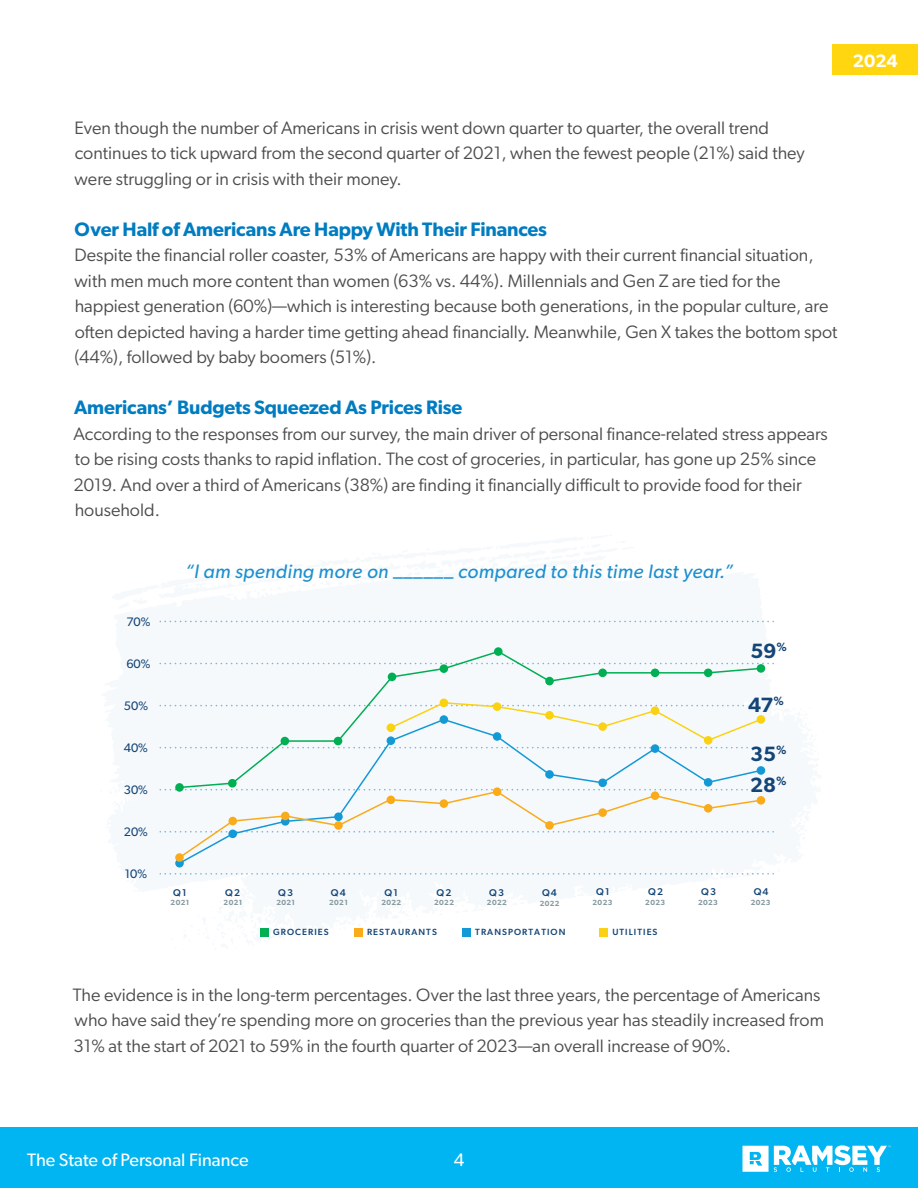
<style>
.page{position:relative;width:918px;height:1188px;background:#fff}
.page>*{position:absolute;margin:0;border:0;box-sizing:border-box;transform-origin:0 0}
.t1{font:600 20.7px/31px "Gibson";color:#144577}
.t2{font:600 19.5px "Gibson";letter-spacing:-.01em;color:#007cc0}
.t3{font:italic 19.5px "Gibson";letter-spacing:.02em;color:#1e90cf}
.t4{font:18px/25.5px "Gibson";color:#4d4d4f}
.t5{font:18px "Gibson";color:#fff}
.t6{font:600 18px "Gibson";color:#fff}
.t7{font:12.3px "Gibson";color:#144577}
.t8{font:500 9.9px "Gibson";letter-spacing:.12em;color:#144577}
.t9{font:500 9px "Gibson";letter-spacing:.12em;color:#144577}
.t10{font:600 7.5px "Gibson";letter-spacing:.05em;color:#84989e}
</style>
<div class="page">
<div style="left:0;top:1127px;width:918px;height:61px;background:#00b5f1"></div>
<div style="left:833px;top:44px;width:85px;height:31px;background:#ffd60f"></div>
<svg style="left:742px;top:1145px;width:149px;height:26px"></svg>
<div style="left:260px;top:928px;width:9px;height:8px;background:#00ae53"></div>
<div style="left:354px;top:928px;width:9px;height:8px;background:#f9ab1a"></div>
<div style="left:463px;top:928px;width:8px;height:8px;background:#1399d6"></div>
<div style="left:599px;top:928px;width:8px;height:8px;background:#fbd212"></div>
<svg style="left:160px;top:873px;width:614px;height:2px"></svg>
<svg style="left:160px;top:621px;width:614px;height:1px"></svg>
<svg style="left:160px;top:663px;width:614px;height:1px"></svg>
<svg style="left:175px;top:859px;width:9px;height:9px"></svg>
<svg style="left:757px;top:766px;width:8px;height:9px"></svg>
<svg style="left:175px;top:853px;width:9px;height:9px"></svg>
<svg style="left:160px;top:789px;width:614px;height:71px"></svg>
<div style="left:175px;top:783px;width:9px;height:9px;background:#00ae53;border-radius:50%"></div>
<svg style="left:494px;top:647px;width:9px;height:9px"></svg>
<svg style="left:757px;top:664px;width:8px;height:9px"></svg>
<div style="left:178px;top:650px;width:585px;height:139px;background:#f5f9fc"></div>
<div style="left:440px;top:699px;width:8px;height:8px;background:#fbd212;border-radius:50%"></div>
<svg style="left:757px;top:715px;width:8px;height:9px"></svg>
<svg style="left:160px;top:701px;width:603px;height:47px"></svg>
<p class="t6" style="left:853px;top:50px;width:46px">2024</p>
<p class="t4" style="left:75px;top:114px;width:732px">Even though the number of Americans in crisis went down quarter to quarter, the overall trend continues to tick upward from the second quarter of 2021, when the fewest people (21%) said they were struggling or in crisis with their money.</p>
<p class="t2" style="left:75px;top:217px;width:474px">Over Half of Americans Are Happy With Their Finances</p>
<p class="t4" style="left:74px;top:242px;width:765px">Despite the financial roller coaster, 53% of Americans are happy with their current financial situation, with men much more content than women (63% vs. 44%). Millennials and Gen Z are tied for the happiest generation (60%)—which is interesting because both generations, in the popular culture, are often depicted having a harder time getting ahead financially. Meanwhile, Gen X takes the bottom spot (44%), followed by baby boomers (51%).</p>
<p class="t2" style="left:74px;top:396px;width:390px">Americans’ Budgets Squeezed As Prices Rise</p>
<p class="t4" style="left:74px;top:420px;width:756px">According to the responses from our survey, the main driver of personal finance-related stress appears to be rising costs thanks to rapid inflation. The cost of groceries, in particular, has gone up 25% since 2019. And over a third of Americans (38%) are finding it financially difficult to provide food for their household.</p>
<p class="t7" style="left:126px;top:615px;width:25px">70%</p>
<p class="t7" style="left:126px;top:657px;width:26px">60%</p>
<p class="t7" style="left:124px;top:698px;width:26px">50%</p>
<p class="t7" style="left:124px;top:740px;width:26px">40%</p>
<p class="t7" style="left:124px;top:782px;width:26px">30%</p>
<p class="t7" style="left:124px;top:824px;width:26px">20%</p>
<p class="t7" style="left:125px;top:866px;width:24px">10%</p>
<p class="t3" style="left:185px;top:560px;width:550px">“I am spending more on ______ compared to this time last year.”</p>
<p class="t1" style="left:750px;top:634px;width:38px">59<sup>%</sup></p>
<p class="t1" style="left:748px;top:689px;width:37px">47<sup>%</sup></p>
<p class="t1" style="left:750px;top:737px;width:38px">35<sup>%<br></sup>28<sup>%</sup></p>
<p class="t8" style="left:173px;top:887px;width:15px">Q1</p>
<p class="t10" style="left:171px;top:898px;width:20px">2021</p>
<p class="t8" style="left:225px;top:887px;width:16px">Q2</p>
<p class="t10" style="left:224px;top:898px;width:20px">2021</p>
<p class="t8" style="left:278px;top:887px;width:16px">Q3</p>
<p class="t10" style="left:276px;top:898px;width:20px">2021</p>
<p class="t8" style="left:331px;top:887px;width:16px">Q4</p>
<p class="t10" style="left:329px;top:898px;width:20px">2021</p>
<p class="t8" style="left:384px;top:887px;width:15px">Q1</p>
<p class="t10" style="left:381px;top:898px;width:21px">2022</p>
<p class="t8" style="left:436px;top:887px;width:16px">Q2</p>
<p class="t10" style="left:434px;top:898px;width:21px">2022</p>
<p class="t8" style="left:489px;top:887px;width:16px">Q3</p>
<p class="t10" style="left:487px;top:898px;width:21px">2022</p>
<p class="t8" style="left:542px;top:887px;width:16px">Q4</p>
<p class="t10" style="left:540px;top:899px;width:21px">2022</p>
<p class="t8" style="left:596px;top:886px;width:15px">Q1</p>
<p class="t10" style="left:593px;top:898px;width:21px">2023</p>
<p class="t8" style="left:648px;top:886px;width:16px">Q2</p>
<p class="t10" style="left:645px;top:898px;width:21px">2023</p>
<p class="t9" style="left:273px;top:927px;width:57px">GROCERIES</p>
<p class="t9" style="left:367px;top:927px;width:71px">RESTAURANTS</p>
<p class="t9" style="left:475px;top:927px;width:92px">TRANSPORTATION</p>
<p class="t9" style="left:612px;top:927px;width:47px">UTILITIES</p>
<p class="t8" style="left:701px;top:886px;width:16px">Q3</p>
<p class="t10" style="left:698px;top:898px;width:21px">2023</p>
<p class="t8" style="left:754px;top:886px;width:16px">Q4</p>
<p class="t10" style="left:751px;top:898px;width:21px">2023</p>
<p class="t4" style="left:73px;top:981px;width:753px">The evidence is in the long-term percentages. Over the last three years, the percentage of Americans who have said they’re spending more on groceries than the previous year has steadily increased from<br>31% at the start of 2021 to 59% in the fourth quarter of 2023—an overall increase of 90%.</p>
<p class="t5" style="left:27px;top:1149px;width:223px">The State of Personal Finance</p>
<p class="t5" style="left:454px;top:1149px;width:12px">4</p>
</div>
